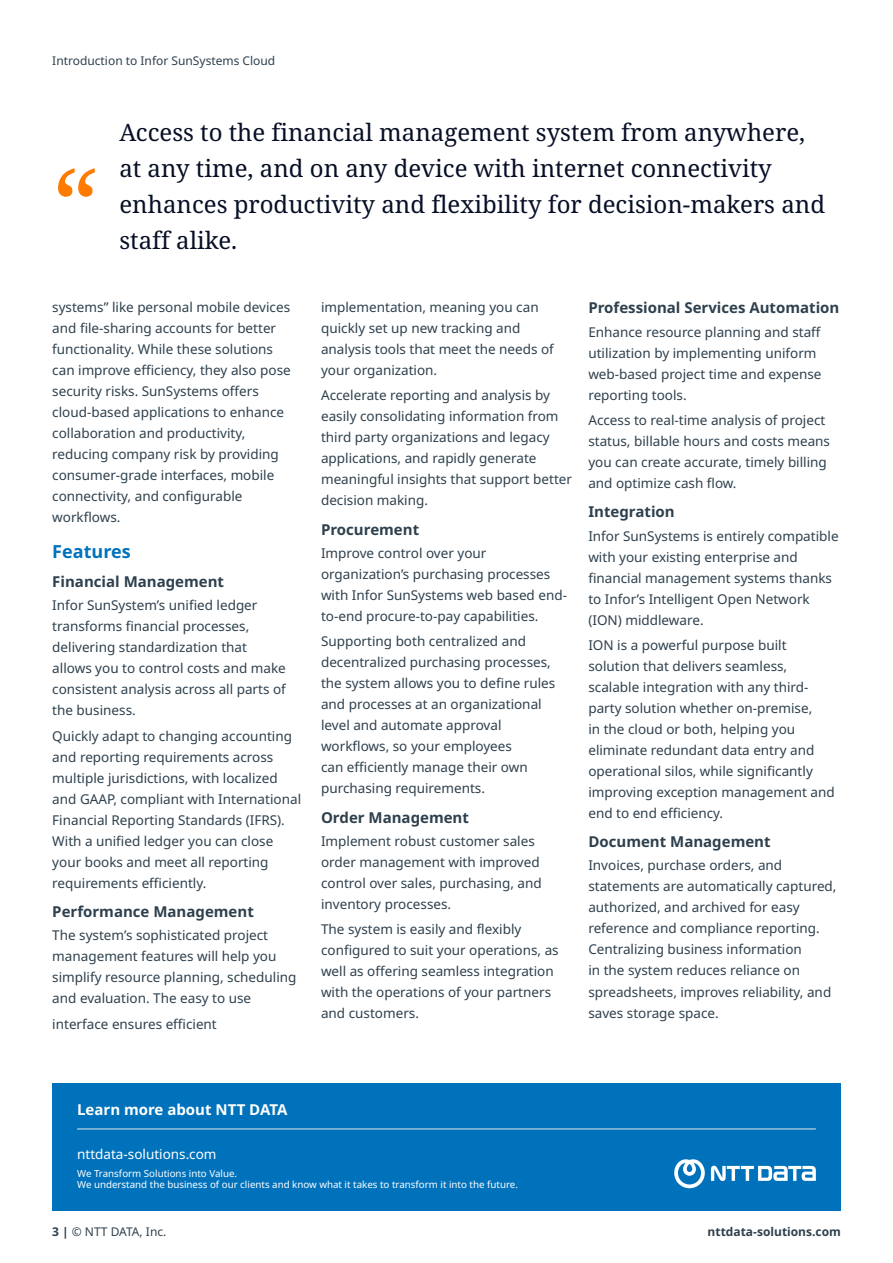
<style>
.page{position:relative;width:893px;height:1263px;background:#fff}
.page>*{position:absolute;margin:0;border:0;box-sizing:border-box;transform-origin:0 0}
.t1{font:24px/36px "Noto Serif";color:#070f26}
.t2{font:700 18px "Noto Sans";color:#0072bc}
.t3{font:700 15px "Noto Sans";color:#2e404d}
.t4{font:700 15px "Noto Sans";color:#fff}
.t5{font:13.5px/21px "Noto Sans";color:#2e404d}
.t6{font:13.5px "Noto Sans";color:#fff}
.t7{font:12px "Noto Sans";color:#2e404d}
.t8{font:700 12px "Noto Sans";color:#2e404d}
.t9{font:9.75px/11.2px "Noto Sans";color:#fff}
.s1{font-weight:700}
</style>
<div class="page">
<svg style="left:58px;top:168px;width:37px;height:29px"></svg>
<div style="left:52px;top:1083px;width:789px;height:128px;background:#0072bc"></div>
<hr style="left:77px;top:1129px;width:739px;height:1px;background:#e8e8e8">
<svg style="left:674px;top:1159px;width:31px;height:29px"></svg>
<svg style="left:711px;top:1166px;width:105px;height:15px"></svg>
<p class="t7" style="left:52px;top:54px;width:225px">Introduction to Infor SunSystems Cloud</p>
<h1 class="t1" style="left:119px;top:115px;width:707px">Access to the financial management system from anywhere, at any time, and on any device with internet connectivity enhances productivity and flexibility for decision-makers and staff alike.</h1>
<p class="t5" style="left:52px;top:297px;width:240px">systems” like personal mobile devices and file-sharing accounts for better functionality. While these solutions can improve efficiency, they also pose security risks. SunSystems offers cloud-based applications to enhance collaboration and productivity, reducing company risk by providing consumer-grade interfaces, mobile connectivity, and configurable workflows.</p>
<h2 class="t2" style="left:52px;top:541px;width:80px">Features</h2>
<p class="t3" style="left:52px;top:573px;width:173px">Financial Management</p>
<p class="t5" style="left:52px;top:595px;width:235px">Infor SunSystem’s unified ledger transforms financial processes, delivering standardization that allows you to control costs and make consistent analysis across all parts of the business.</p>
<p class="t5" style="left:52px;top:725px;width:250px">Quickly adapt to changing accounting and reporting requirements across multiple jurisdictions, with localized and GAAP, compliant with International Financial Reporting Standards (IFRS).<br>With a unified ledger you can close your books and meet all reporting requirements efficiently.</p>
<p class="t3" style="left:52px;top:903px;width:203px">Performance Management</p>
<p class="t5" style="left:52px;top:925px;width:246px">The system’s sophisticated project management features will help you simplify resource planning, scheduling and evaluation. The easy to use</p>
<p class="t5" style="left:52px;top:1013px;width:166px">interface ensures efficient</p>
<p class="t5" style="left:321px;top:297px;width:234px">implementation, meaning you can quickly set up new tracking and analysis tools that meet the needs of your organization.</p>
<p class="t5" style="left:321px;top:385px;width:252px">Accelerate reporting and analysis by easily consolidating information from third party organizations and legacy applications, and rapidly generate meaningful insights that support better decision making.</p>
<p class="t3" style="left:321px;top:521px;width:100px">Procurement</p>
<p class="t5" style="left:321px;top:543px;width:247px">Improve control over your organization’s purchasing processes with Infor SunSystems web based end&shy;to-end procure-to-pay capabilities.</p>
<p class="t5" style="left:321px;top:631px;width:236px">Supporting both centralized and decentralized purchasing processes, the system allows you to define rules and processes at an organizational level and automate approval workflows, so your employees<br>can efficiently manage their own purchasing requirements.</p>
<p class="t3" style="left:321px;top:809px;width:149px">Order Management</p>
<p class="t5" style="left:321px;top:830px;width:222px">Implement robust customer sales order management with improved control over sales, purchasing, and inventory processes.</p>
<p class="t5" style="left:321px;top:919px;width:239px">The system is easily and flexibly configured to suit your operations, as well as offering seamless integration with the operations of your partners and customers.</p>
<p class="t3" style="left:588px;top:299px;width:253px">Professional Services Automation</p>
<p class="t5" style="left:588px;top:321px;width:235px">Enhance resource planning and staff utilization by implementing uniform web-based project time and expense reporting tools.</p>
<p class="t5" style="left:588px;top:410px;width:243px">Access to real-time analysis of project status, billable hours and costs means you can create accurate, timely billing and optimize cash flow.</p>
<p class="t3" style="left:588px;top:503px;width:88px">Integration</p>
<p class="t5" style="left:588px;top:525px;width:252px">Infor SunSystems is entirely compatible with your existing enterprise and financial management systems thanks to Infor’s Intelligent Open Network (ION) middleware.</p>
<p class="t5" style="left:588px;top:635px;width:248px">ION is a powerful purpose built solution that delivers seamless, scalable integration with any third&shy;party solution whether on-premise,<br>in the cloud or both, helping you eliminate redundant data entry and operational silos, while significantly improving exception management and end to end efficiency.</p>
<p class="t3" style="left:588px;top:833px;width:184px">Document Management</p>
<p class="t5" style="left:588px;top:855px;width:250px">Invoices, purchase orders, and statements are automatically captured, authorized, and archived for easy reference and compliance reporting.<br>Centralizing business information<br>in the system reduces reliance on spreadsheets, improves reliability, and saves storage space.</p>
<p class="t4" style="left:77px;top:1101px;width:212px">Learn more about NTT DATA</p>
<p class="t6" style="left:77px;top:1147px;width:141px">nttdata-solutions.com</p>
<p class="t9" style="left:77px;top:1168px;width:442px">We Transform Solutions into Value.<br>We understand the business of our clients and know what it takes to transform it into the future.</p>
<p class="t7" style="left:52px;top:1225px;width:116px"><span class="s1">3 |</span> © NTT DATA, Inc.</p>
<p class="t8" style="left:708px;top:1225px;width:135px">nttdata-solutions.com</p>
</div>
